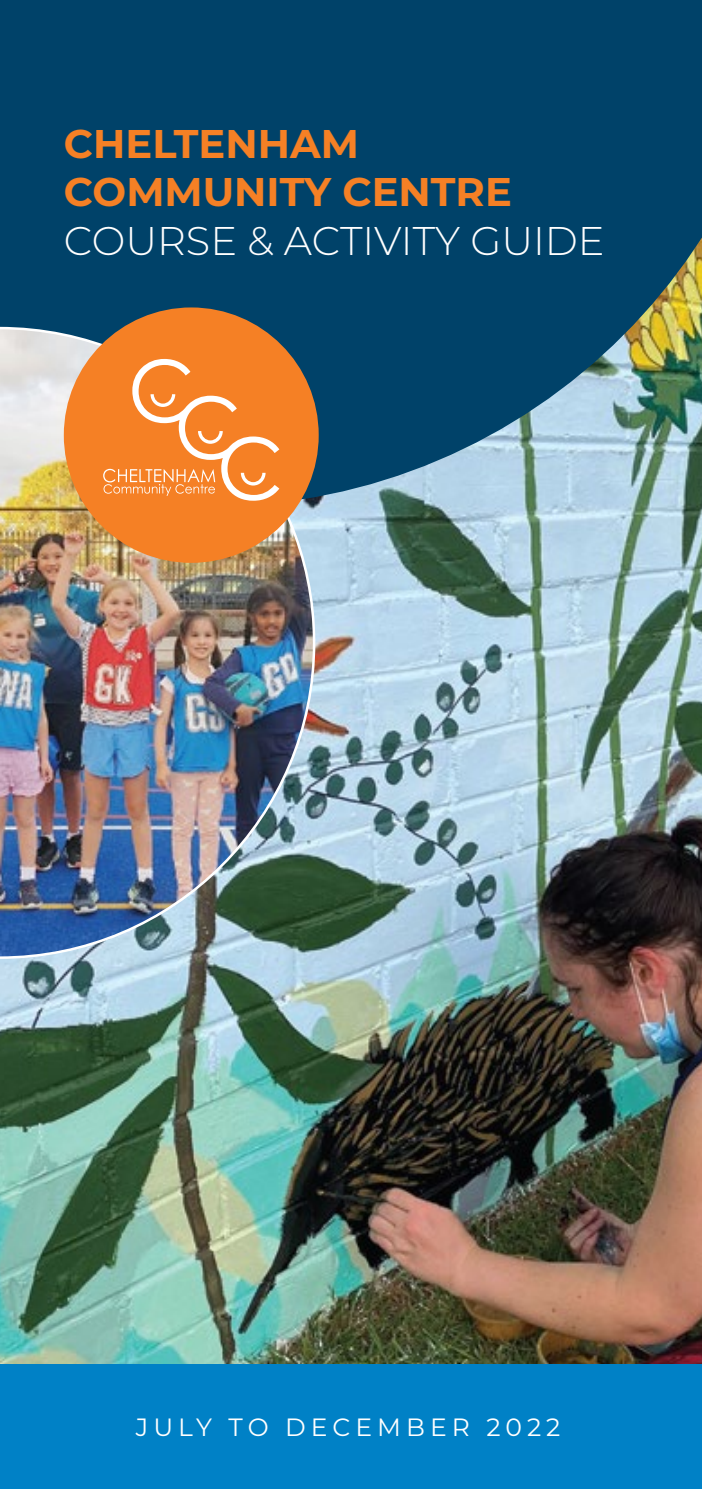
<style>
.page{position:relative;width:702px;height:1489px;background:#fff}
.page>*{position:absolute;margin:0;border:0;box-sizing:border-box;transform-origin:0 0}
.t1{font:700 40px/48px "Montserrat";color:#f58025}
.t2{font:300 40px "Montserrat";color:#fff}
.t3{font:25px "Montserrat";letter-spacing:.2em;color:#fff}
</style>
<div class="page">
<img style="left:0;top:506px;width:702px;height:858px">
<svg style="left:0;top:0;width:702px;height:506px;background:#145172"></svg>
<div style="left:0;top:1364px;width:702px;height:124px;background:#0081c6"></div>
<img style="left:0;top:327px;width:315px;height:631px">
<div style="left:64px;top:307px;width:255px;height:256px;background:#f58025;border-radius:50%"></div>
<svg style="left:103px;top:359px;width:176px;height:141px"></svg>
<p class="t1" style="left:64px;top:118px;width:449px">CHELTENHAM<br>COMMUNITY CENTRE</p>
<p class="t2" style="left:64px;top:213px;width:542px">COURSE &amp; ACTIVITY GUIDE</p>
<p class="t3" style="left:136px;top:1409px;width:426px">JULY TO DECEMBER 2022</p>
</div>
